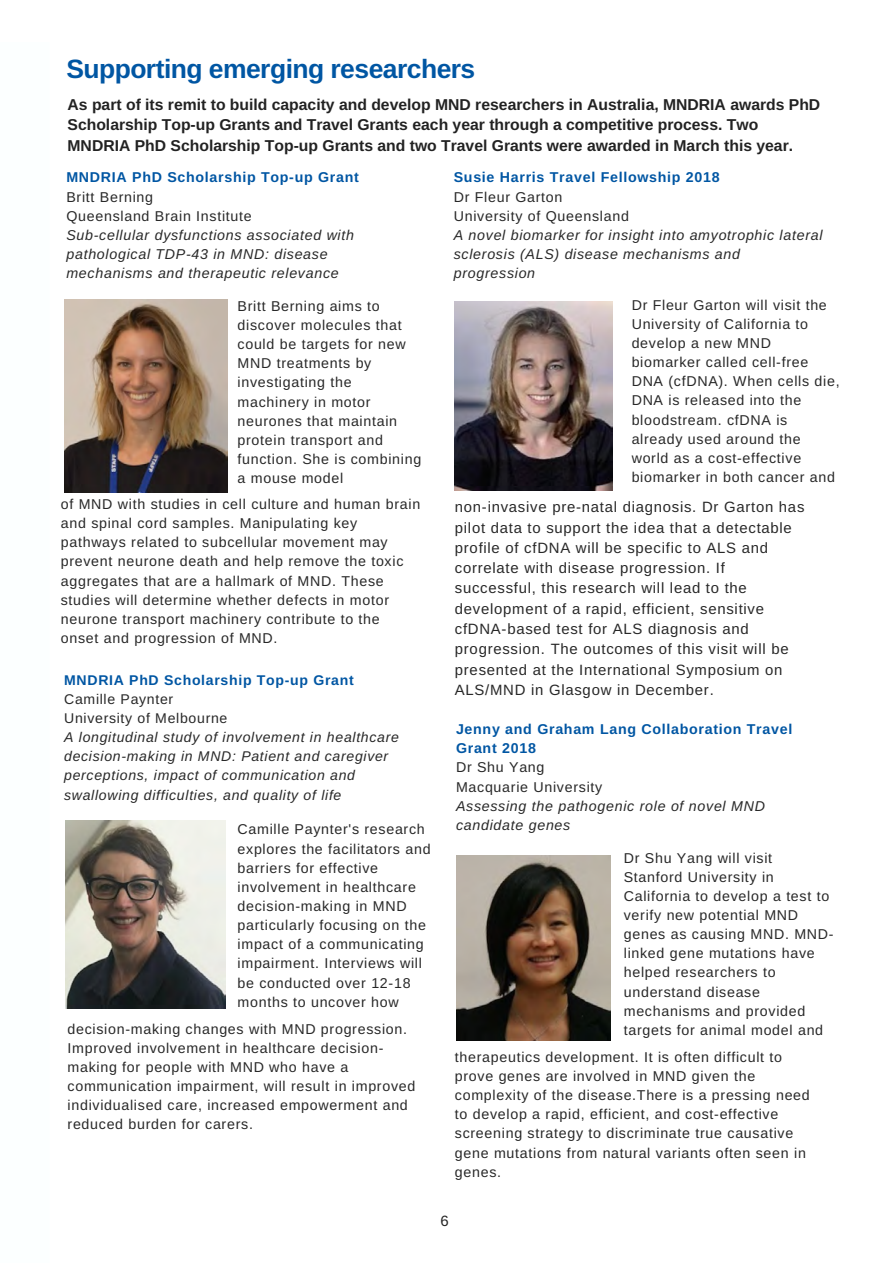
<style>
.page{position:relative;width:893px;height:1263px;background:#fff}
.page>*{position:absolute;margin:0;border:0;box-sizing:border-box;transform-origin:0 0}
.t1{font:700 26.55px "Arimo";letter-spacing:-.02em;color:#0056a3}
.t2{font:700 15.75px/20.2px "Arimo";color:#222}
.t3{font:14.85px/20.2px "Arimo";letter-spacing:.05em;color:#282828}
.t4{font:14.85px "Arimo";color:#222}
.t5{font:14.25px/19.2px "Arimo";letter-spacing:.05em;color:#282828}
.t6{font:italic 14.25px/19.2px "Arimo";letter-spacing:.05em;color:#282828}
.t7{font:700 14.25px/19.2px "Arimo";letter-spacing:.05em;color:#0056a3}
.t8{font:italic 14.1px/19.2px "Arimo";letter-spacing:.05em;color:#282828}
.t9{font:14.1px/19.2px "Arimo";letter-spacing:.05em;color:#282828}
.t10{font:700 14.1px "Arimo";letter-spacing:.05em;color:#0056a3}
</style>
<div class="page">
<img style="left:64px;top:300px;width:163px;height:192px">
<img style="left:65px;top:821px;width:160px;height:188px">
<img style="left:455px;top:302px;width:158px;height:189px">
<img style="left:456px;top:856px;width:154px;height:184px">
<h1 class="t1" style="left:66px;top:54px;width:410px">Supporting emerging researchers</h1>
<p class="t2" style="left:68px;top:94px;width:754px">As part of its remit to build capacity and develop MND researchers in Australia, MNDRIA awards PhD<br>Scholarship Top-up Grants and Travel Grants each year through a competitive process. Two<br>MNDRIA PhD Scholarship Top-up Grants and two Travel Grants were awarded in March this year.</p>
<p class="t7" style="left:66px;top:168px;width:294px">MNDRIA PhD Scholarship Top-up Grant</p>
<p class="t5" style="left:66px;top:187px;width:187px">Britt Berning<br>Queensland Brain Institute</p>
<p class="t6" style="left:66px;top:225px;width:289px">Sub-cellular dysfunctions associated with pathological TDP-43 in MND: disease mechanisms and therapeutic relevance</p>
<p class="t5" style="left:238px;top:296px;width:185px">Britt Berning aims to discover molecules that could be targets for new<br>MND treatments by investigating the machinery in motor neurones that maintain protein transport and function. She is combining a mouse model</p>
<p class="t5" style="left:61px;top:494px;width:361px">of MND with studies in cell culture and human brain and spinal cord samples. Manipulating key pathways related to subcellular movement may prevent neurone death and help remove the toxic aggregates that are a hallmark of MND. These studies will determine whether defects in motor neurone transport machinery contribute to the onset and progression of MND.</p>
<p class="t10" style="left:64px;top:672px;width:291px">MNDRIA PhD Scholarship Top-up Grant</p>
<p class="t9" style="left:64px;top:689px;width:165px">Camille Paynter<br>University of Melbourne</p>
<p class="t8" style="left:64px;top:727px;width:336px">A longitudinal study of involvement in healthcare decision-making in MND: Patient and caregiver perceptions, impact of communication and swallowing difficulties, and quality of life</p>
<p class="t5" style="left:238px;top:820px;width:194px">Camille Paynter's research explores the facilitators and barriers for effective involvement in healthcare decision-making in MND particularly focusing on the impact of a communicating impairment. Interviews will be conducted over 12-18 months to uncover how</p>
<p class="t5" style="left:68px;top:1019px;width:349px">decision-making changes with MND progression.<br>Improved involvement in healthcare decision&shy;making for people with MND who have a communication impairment, will result in improved individualised care, increased empowerment and reduced burden for carers.</p>
<p class="t7" style="left:454px;top:168px;width:267px">Susie Harris Travel Fellowship 2018</p>
<p class="t5" style="left:454px;top:187px;width:177px">Dr Fleur Garton<br>University of Queensland</p>
<p class="t6" style="left:454px;top:225px;width:370px">A novel biomarker for insight into amyotrophic lateral sclerosis (ALS) disease mechanisms and progression</p>
<p class="t5" style="left:632px;top:295px;width:209px">Dr Fleur Garton will visit the<br>University of California to develop a new MND biomarker called cell-free<br>DNA (cfDNA). When cells die,<br>DNA is released into the bloodstream. cfDNA is already used around the world as a cost-effective biomarker in both cancer and</p>
<p class="t3" style="left:455px;top:497px;width:351px">non-invasive pre-natal diagnosis. Dr Garton has pilot data to support the idea that a detectable profile of cfDNA will be specific to ALS and correlate with disease progression. If successful, this research will lead to the development of a rapid, efficient, sensitive cfDNA-based test for ALS diagnosis and progression. The outcomes of this visit will be presented at the International Symposium on ALS/MND in Glasgow in December.</p>
<p class="t7" style="left:456px;top:720px;width:338px">Jenny and Graham Lang Collaboration Travel<br>Grant 2018</p>
<p class="t5" style="left:456px;top:758px;width:148px">Dr Shu Yang<br>Macquarie University</p>
<p class="t6" style="left:456px;top:796px;width:310px">Assessing the pathogenic role of novel MND candidate genes</p>
<p class="t5" style="left:624px;top:848px;width:211px">Dr Shu Yang will visit<br>Stanford University in<br>California to develop a test to verify new potential MND genes as causing MND. MND&shy;linked gene mutations have helped researchers to understand disease mechanisms and provided targets for animal model and</p>
<p class="t5" style="left:455px;top:1047px;width:356px">therapeutics development. It is often difficult to prove genes are involved in MND given the complexity of the disease.There is a pressing need to develop a rapid, efficient, and cost-effective screening strategy to discriminate true causative gene mutations from natural variants often seen in genes.</p>
<p class="t4" style="left:441px;top:1213px;width:10px">6</p>
</div>
